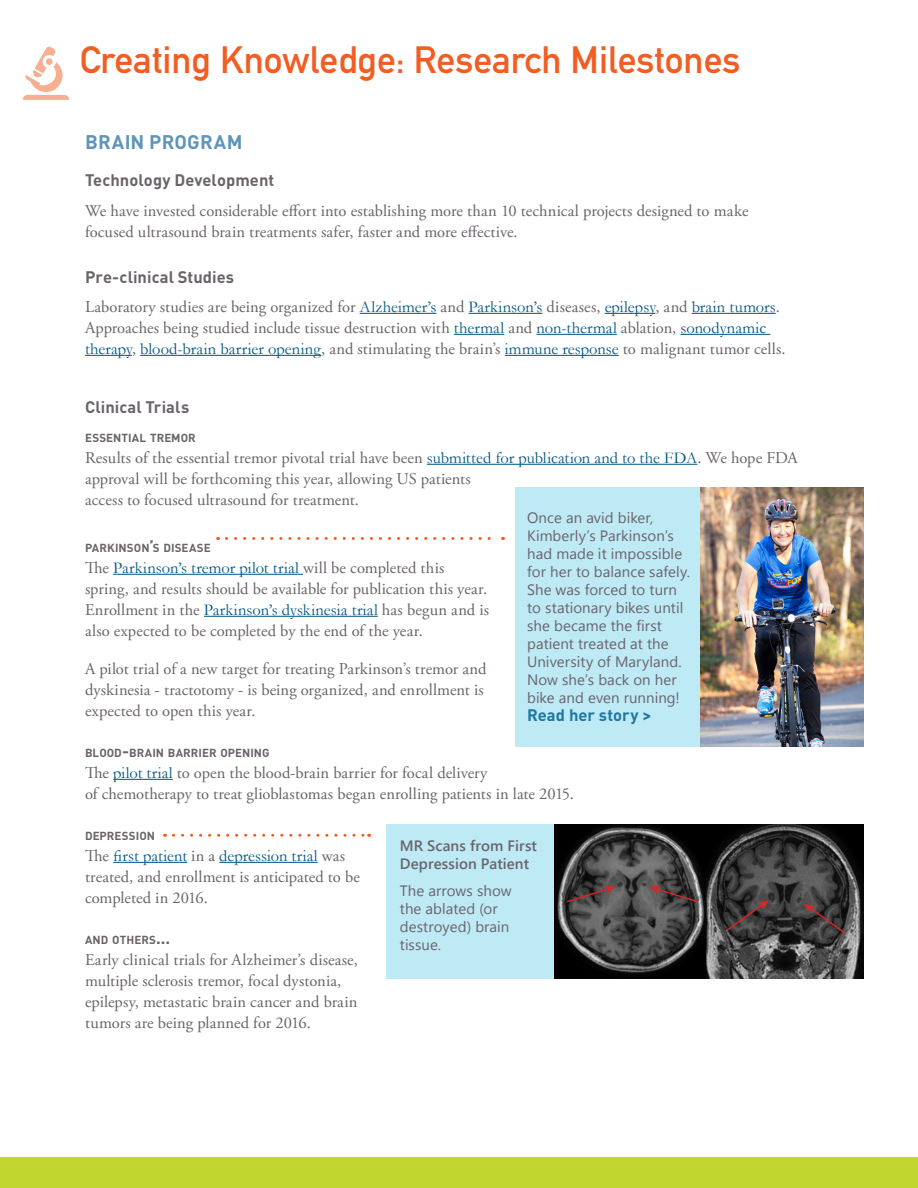
<style>
.page{position:relative;width:918px;height:1188px;background:#fff}
.page>*{position:absolute;margin:0;border:0;box-sizing:border-box;transform-origin:0 0}
.t1{font:37.5px "DIN Mittelschrift Std";color:#f15d22}
.t2{font:700 19.5px "DINOT";letter-spacing:.01em;color:#5f95b8}
.t3{font:16.5px/21px "Adobe Garamond Pro";letter-spacing:.005em;color:#6a636a}
.t4{font:16.5px "Garamond";color:#005581}
.t5{font:700 16.5px "DINOT";letter-spacing:.005em;color:#6a636a}
.t6{font:700 16.5px "DINOT";letter-spacing:.005em;color:#1f78a1}
.t7{font:15px/18px "Segoe UI";letter-spacing:.005em;color:#6a636a}
.t8{font:600 15px/18px "Segoe UI";letter-spacing:.005em;color:#6a636a}
.t9{font:700 11.55px "DINOT";letter-spacing:.005em;color:#6a636a}
.s1{font-family:"Garamond";color:#005581}
.s2{font-size:16.5px}
.s3{font-family:"Adobe Garamond Pro";color:#6a636a}
</style>
<div class="page">
<svg style="left:23px;top:47px;width:46px;height:53px"></svg>
<hr style="left:360px;top:313px;width:76px;height:1px;background:#005581">
<hr style="left:469px;top:313px;width:73px;height:1px;background:#005581">
<hr style="left:605px;top:313px;width:50px;height:1px;background:#005581">
<hr style="left:692px;top:313px;width:84px;height:1px;background:#005581">
<hr style="left:454px;top:334px;width:50px;height:1px;background:#005581">
<hr style="left:536px;top:334px;width:81px;height:1px;background:#005581">
<hr style="left:680px;top:334px;width:90px;height:1px;background:#005581">
<hr style="left:85px;top:355px;width:47px;height:1px;background:#005581">
<hr style="left:140px;top:355px;width:181px;height:1px;background:#005581">
<hr style="left:505px;top:355px;width:114px;height:1px;background:#005581">
<hr style="left:427px;top:464px;width:270px;height:1px;background:#005581">
<hr style="left:113px;top:574px;width:190px;height:1px;background:#005581">
<hr style="left:204px;top:616px;width:174px;height:1px;background:#005581">
<hr style="left:113px;top:779px;width:60px;height:1px;background:#005581">
<hr style="left:113px;top:862px;width:74px;height:1px;background:#005581">
<hr style="left:219px;top:862px;width:99px;height:1px;background:#005581">
<svg style="left:226px;top:537px;width:278px;height:3px"></svg>
<svg style="left:173px;top:834px;width:197px;height:3px"></svg>
<div style="left:0;top:1158px;width:918px;height:30px;background:#c1d72f"></div>
<div style="left:515px;top:487px;width:333px;height:259px;background:#beeaf6"></div>
<img style="left:700px;top:487px;width:163px;height:259px">
<div style="left:386px;top:824px;width:168px;height:155px;background:#beeaf6"></div>
<img style="left:554px;top:824px;width:310px;height:155px">
<h1 class="t1" style="left:80px;top:38px;width:662px">Creating Knowledge: Research Milestones</h1>
<p class="t2" style="left:85px;top:129px;width:159px">BRAIN PROGRAM</p>
<p class="t5" style="left:85px;top:170px;width:191px">Technology Development</p>
<p class="t3" style="left:85px;top:201px;width:665px">We have invested considerable effort into establishing more than 10 technical projects designed to make focused ultrasound brain treatments safer, faster and more effective.</p>
<p class="t5" style="left:85px;top:266px;width:151px">Pre-clinical Studies</p>
<p class="t3" style="left:85px;top:297px;width:702px">Laboratory studies are being organized for <span class="s1">Alzheimer’s</span> and <span class="s1">Parkinson’s</span> diseases, <span class="s1">epilepsy</span>, and <span class="s1">brain tumors</span>.<br>Approaches being studied include tissue destruction with <span class="s1">thermal</span> and <span class="s1">non-thermal</span> ablation, <span class="s1">sonodynamic therapy</span>, <span class="s1">blood-brain barrier opening</span>, and stimulating the brain’s <span class="s1">immune response</span> to malignant tumor cells.</p>
<p class="t5" style="left:85px;top:396px;width:106px">Clinical Trials</p>
<p class="t9" style="left:85px;top:430px;width:112px">ESSENTIAL TREMOR</p>
<p class="t3" style="left:85px;top:448px;width:714px">Results of the essential tremor pivotal trial have been <span class="s1">submitted for publication and to the FDA</span>. We hope FDA approval will be forthcoming this year, allowing US patients<br>access to focused ultrasound for treatment.</p>
<p class="t9" style="left:85px;top:540px;width:127px">PARKINSON<span class="s2">’</span>S DISEASE</p>
<p class="t4" style="left:85px;top:557px;width:361px"><span class="s3">The</span> Parkinson’s tremor pilot trial <span class="s3">will be completed this</span></p>
<p class="t3" style="left:85px;top:579px;width:406px;text-align:justify">spring, and results should be available for publication this year.<br>Enrollment in the <span class="s1">Parkinson’s dyskinesia trial</span> has begun and is also expected to be completed by the end of the year.</p>
<p class="t3" style="left:85px;top:659px;width:403px">A pilot trial of a new target for treating Parkinson’s tremor and dyskinesia - tractotomy - is being organized, and enrollment is expected to open this year.</p>
<p class="t9" style="left:85px;top:745px;width:186px">BLOOD<span class="s2">-</span>BRAIN BARRIER OPENING</p>
<p class="t3" style="left:85px;top:763px;width:490px">The <span class="s1">pilot trial</span> to open the blood-brain barrier for focal delivery<br>of chemotherapy to treat glioblastomas began enrolling patients in late 2015.</p>
<p class="t9" style="left:85px;top:828px;width:71px">DEPRESSION</p>
<p class="t4" style="left:85px;top:845px;width:262px"><span class="s3">The</span> first patient <span class="s3">in a</span> depression trial <span class="s3">was</span></p>
<p class="t3" style="left:85px;top:867px;width:276px">treated, and enrollment is anticipated to be completed in 2016.</p>
<p class="t9" style="left:85px;top:932px;width:87px">AND OTHERS<span class="s2">...</span></p>
<p class="t3" style="left:85px;top:950px;width:274px">Early clinical trials for Alzheimer’s disease, multiple sclerosis tremor, focal dystonia, epilepsy, metastatic brain cancer and brain tumors are being planned for 2016.</p>
<p class="t7" style="left:527px;top:508px;width:164px">Once an avid biker,<br>Kimberly’s Parkinson’s had made it impossible for her to balance safely.<br>She was forced to turn to stationary bikes until she became the first patient treated at the<br>University of Maryland.<br>Now she’s back on her bike and even running!</p>
<p class="t6" style="left:527px;top:704px;width:126px">Read her story &gt;</p>
<p class="t8" style="left:400px;top:837px;width:139px">MR Scans from First<br>Depression Patient</p>
<p class="t7" style="left:400px;top:881px;width:113px">The arrows show the ablated (or destroyed) brain tissue.</p>
</div>
